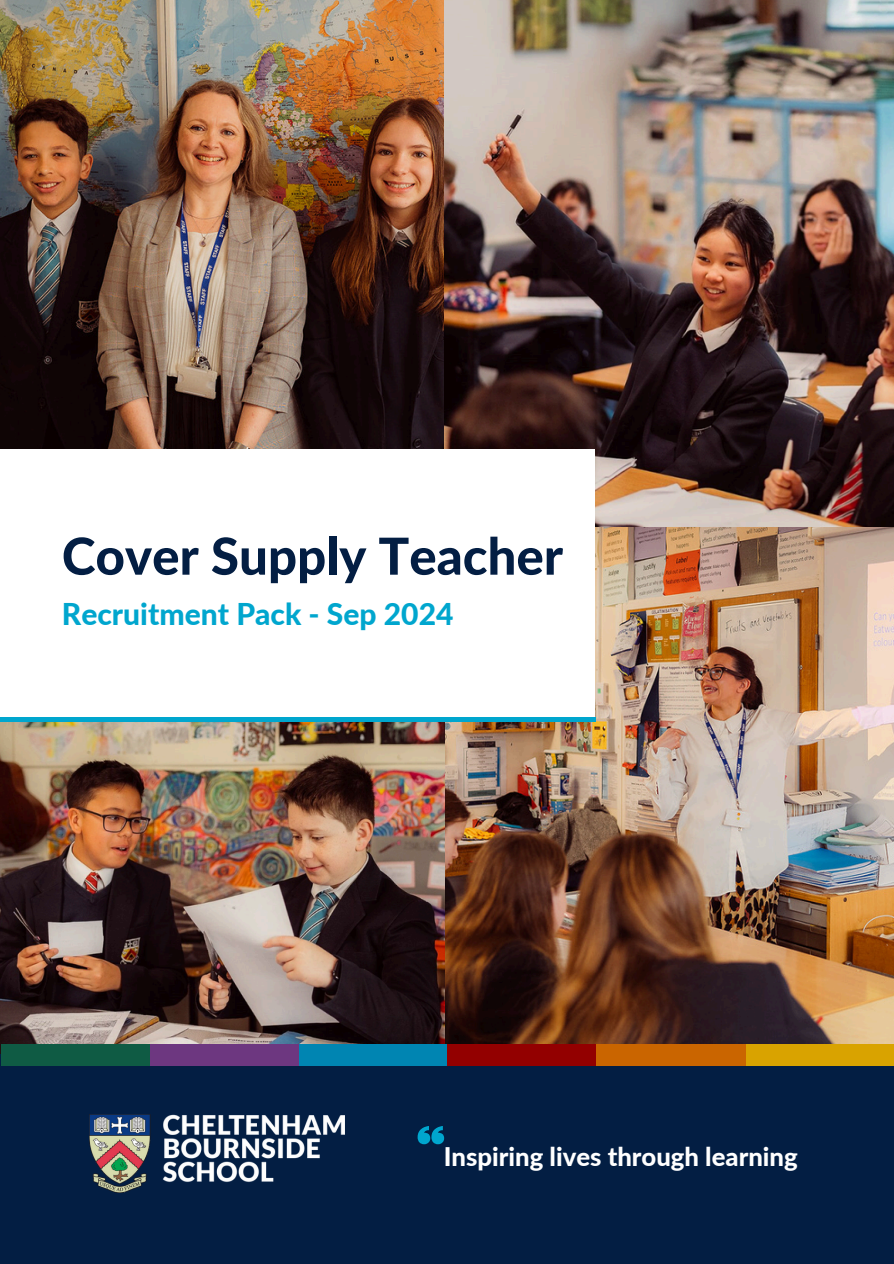
<style>
.page{position:relative;width:894px;height:1264px;background:#fff}
.page>*{position:absolute;margin:0;border:0;box-sizing:border-box;transform-origin:0 0}
.t1{font:800 51px "Lato";color:#031e43}
.t2{font:800 30px "Lato";color:#00a6ce}
.t3{font:800 25.65px "Lato";color:#fff}
</style>
<div class="page">
<img style="left:0;top:722px;width:444px;height:332px">
<img style="left:0;top:1px;width:444px;height:448px">
<img style="left:444px;top:0;width:449px;height:1044px">
<div style="left:0;top:1054px;width:893px;height:209px;background:#031e43"></div>
<svg style="left:417px;top:1126px;width:27px;height:18px"></svg>
<img style="left:89px;top:1114px;width:256px;height:78px">
<div style="left:0;top:449px;width:595px;height:268px;background:#fff"></div>
<div style="left:0;top:717px;width:595px;height:5px;background:#00a6ce"></div>
<div style="left:1px;top:1044px;width:149px;height:21px;background:#0f5b44"></div>
<div style="left:150px;top:1044px;width:149px;height:21px;background:#6d3780"></div>
<div style="left:299px;top:1044px;width:149px;height:21px;background:#0085b2"></div>
<div style="left:446px;top:1044px;width:150px;height:21px;background:#930000"></div>
<div style="left:596px;top:1044px;width:150px;height:21px;background:#ca6500"></div>
<div style="left:746px;top:1044px;width:147px;height:21px;background:#d9a300"></div>
<p class="t1" style="left:62px;top:524px;width:502px">Cover Supply Teacher</p>
<p class="t2" style="left:62px;top:595px;width:393px">Recruitment Pack - Sep 2024</p>
<p class="t3" style="left:443px;top:1140px;width:355px">Inspiring lives through learning</p>
</div>
